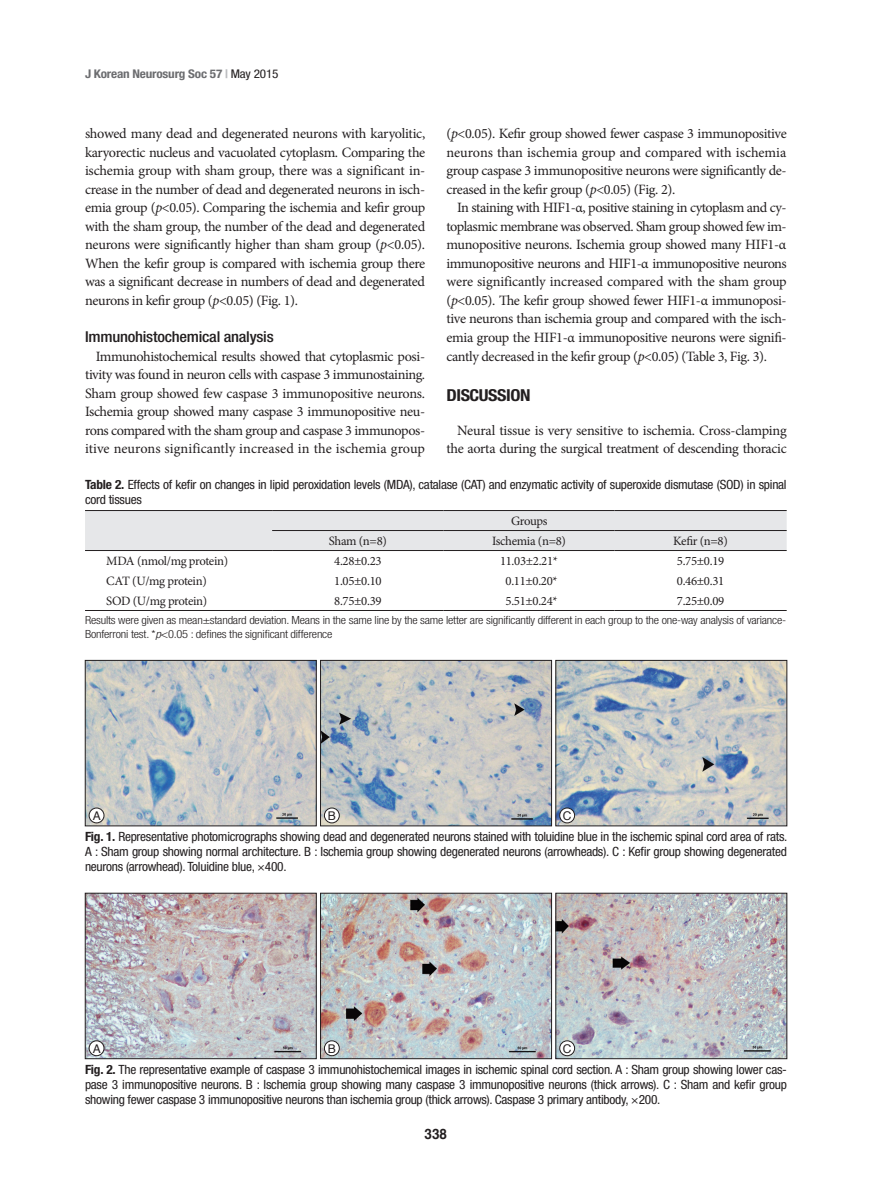
<style>
.page{position:relative;width:893px;height:1191px;background:#fff}
.page>*{position:absolute;margin:0;border:0;box-sizing:border-box;transform-origin:0 0}
.중제_JKNS{font:700 condensed 16.5px "Helvetica Neue LT Std";letter-spacing:-.025em;color:#231f20;scale:1.1 1}
.소제목_JKNS{font:500 condensed 15px "Helvetica Neue LT Std";letter-spacing:-.015em;color:#231f20;scale:1.1 1}
.본문_JKNS{font:14.25px/18.6px "Minion Pro";letter-spacing:-.025em;color:#231f20;text-align:justify}
.t1{font:700 14.25px "Helvetica";color:#231f20;scale:.95 1}
.사진설명_JKNS{font:condensed 12.75px/15px "Helvetica Neue LT Std";letter-spacing:-.02em;color:#231f20;text-align:justify;scale:1.05 1}
.표본문_JKNS{font:12.75px "Minion Pro";letter-spacing:-.025em;color:#231f20}
.표제목_JKNS{font:condensed 12.75px/15px "Helvetica Neue LT Std";letter-spacing:-.02em;color:#231f20;scale:1.05 1}
.t2{font:700 condensed 12px "Helvetica Neue LT Std";letter-spacing:-.015em;color:#6c6d70;scale:1.1 1}
.t3{font:12px "Helvetica";color:#231f20}
.표설명_JKNS{font:300 condensed 11.25px/13.5px "Helvetica Neue LT Std";letter-spacing:-.015em;color:#231f20;scale:1.1 1}
.s1{color:#bcbdc0}
.s2{font-weight:400;color:#231f20}
.s3{font-style:italic}
.s4{font-weight:700}
</style>
<div class="page">
<div style="left:85px;top:511px;width:702px;height:39px;background:#e6e7e9"></div>
<hr style="left:85px;top:610px;width:187px;height:1px;background:#231f20">
<hr style="left:272px;top:610px;width:172px;height:1px;background:#231f20">
<hr style="left:444px;top:610px;width:170px;height:1px;background:#231f20">
<hr style="left:614px;top:610px;width:173px;height:1px;background:#231f20">
<hr style="left:85px;top:510px;width:187px;height:1px;background:#231f20">
<hr style="left:85px;top:550px;width:187px;height:1px;background:#231f20">
<hr style="left:272px;top:510px;width:172px;height:1px;background:#231f20">
<hr style="left:444px;top:510px;width:170px;height:1px;background:#231f20">
<hr style="left:614px;top:510px;width:173px;height:1px;background:#231f20">
<hr style="left:272px;top:530px;width:172px;height:1px;background:#231f20">
<hr style="left:444px;top:530px;width:170px;height:1px;background:#231f20">
<hr style="left:614px;top:530px;width:173px;height:1px;background:#231f20">
<hr style="left:272px;top:550px;width:172px;height:1px;background:#231f20">
<hr style="left:444px;top:550px;width:170px;height:1px;background:#231f20">
<hr style="left:614px;top:550px;width:173px;height:1px;background:#231f20">
<img style="left:87px;top:662px;width:227px;height:162px">
<div style="left:85px;top:660px;width:231px;height:166px;border:1px solid #231f20"></div>
<img style="left:87px;top:895px;width:227px;height:162px">
<div style="left:85px;top:893px;width:231px;height:166px;border:1px solid #231f20"></div>
<img style="left:322px;top:662px;width:228px;height:162px">
<div style="left:320px;top:660px;width:232px;height:166px;border:1px solid #231f20"></div>
<img style="left:322px;top:895px;width:228px;height:162px">
<div style="left:320px;top:893px;width:232px;height:166px;border:1px solid #231f20"></div>
<img style="left:558px;top:662px;width:227px;height:162px">
<div style="left:556px;top:660px;width:231px;height:166px;border:1px solid #231f20"></div>
<img style="left:558px;top:895px;width:227px;height:162px">
<div style="left:556px;top:893px;width:231px;height:166px;border:1px solid #231f20"></div>
<div style="left:89px;top:808px;width:15px;height:15px;background:#fff;border-radius:50%"></div>
<div style="left:89px;top:808px;width:15px;height:15px;border:1px solid #231f20;border-radius:50%"></div>
<div style="left:89px;top:1040px;width:15px;height:15px;background:#fff;border-radius:50%"></div>
<div style="left:89px;top:1040px;width:15px;height:16px;border:1px solid #231f20;border-radius:50%"></div>
<div style="left:324px;top:808px;width:15px;height:15px;background:#fff;border-radius:50%"></div>
<div style="left:324px;top:808px;width:15px;height:15px;border:1px solid #231f20;border-radius:50%"></div>
<div style="left:324px;top:1040px;width:15px;height:15px;background:#fff;border-radius:50%"></div>
<div style="left:324px;top:1040px;width:15px;height:16px;border:1px solid #231f20;border-radius:50%"></div>
<div style="left:560px;top:808px;width:15px;height:15px;background:#fff;border-radius:50%"></div>
<div style="left:559px;top:808px;width:16px;height:15px;border:1px solid #231f20;border-radius:50%"></div>
<div style="left:560px;top:1040px;width:15px;height:15px;background:#fff;border-radius:50%"></div>
<div style="left:559px;top:1040px;width:16px;height:16px;border:1px solid #231f20;border-radius:50%"></div>
<p class="t2" style="left:85px;top:66px;width:177px">J Korean Neurosurg Soc 57 <span class="s1">|</span> <span class="s2">May 2015</span></p>
<p class="본문_JKNS" style="left:85px;top:124px;width:342px">showed many dead and degenerated neurons with karyolitic, karyorectic nucleus and vacuolated cytoplasm. Comparing the ischemia group with sham group, there was a significant in&shy;crease in the number of dead and degenerated neurons in isch&shy;emia group (<span class="s3">p</span>&lt;0.05). Comparing the ischemia and kefir group with the sham group, the number of the dead and degenerated neurons were significantly higher than sham group (<span class="s3">p</span>&lt;0.05).<br>When the kefir group is compared with ischemia group there was a significant decrease in numbers of dead and degenerated neurons in kefir group (<span class="s3">p</span>&lt;0.05) (Fig. 1).</p>
<p class="소제목_JKNS" style="left:85px;top:328px;width:173px">Immunohistochemical analysis</p>
<p class="본문_JKNS" style="left:85px;top:347px;width:342px;text-indent:11px">Immunohistochemical results showed that cytoplasmic posi&shy;tivity was found in neuron cells with caspase 3 immunostaining.<br>Sham group showed few caspase 3 immunopositive neurons.<br>Ischemia group showed many caspase 3 immunopositive neu&shy;rons compared with the sham group and caspase 3 immunopos&shy;itive neurons significantly increased in the ischemia group</p>
<p class="표제목_JKNS" style="left:85px;top:477px;width:670px"><span class="s4">Table 2.</span> Effects of kefir on changes in lipid peroxidation levels (MDA), catalase (CAT) and enzymatic activity of superoxide dismutase (SOD) in spinal cord tissues</p>
<p class="표본문_JKNS" style="left:511px;top:512px;width:38px">Groups</p>
<p class="표본문_JKNS" style="left:329px;top:532px;width:59px">Sham (n=8)</p>
<p class="표본문_JKNS" style="left:492px;top:532px;width:75px">Ischemia (n=8)</p>
<p class="표본문_JKNS" style="left:673px;top:532px;width:56px">Kefir (n=8)</p>
<p class="표본문_JKNS" style="left:106px;top:552px;width:123px">MDA (nmol/mg protein)</p>
<p class="표본문_JKNS" style="left:334px;top:552px;width:49px">4.28±0.23</p>
<p class="표본문_JKNS" style="left:500px;top:552px;width:60px">11.03±2.21*</p>
<p class="표본문_JKNS" style="left:677px;top:552px;width:49px">5.75±0.19</p>
<p class="표본문_JKNS" style="left:106px;top:572px;width:102px">CAT (U/mg protein)</p>
<p class="표본문_JKNS" style="left:334px;top:572px;width:49px">1.05±0.10</p>
<p class="표본문_JKNS" style="left:505px;top:572px;width:54px">0.11±0.20*</p>
<p class="표본문_JKNS" style="left:677px;top:572px;width:49px">0.46±0.31</p>
<p class="표본문_JKNS" style="left:106px;top:592px;width:103px">SOD (U/mg protein)</p>
<p class="표본문_JKNS" style="left:334px;top:592px;width:49px">8.75±0.39</p>
<p class="표본문_JKNS" style="left:505px;top:592px;width:54px">5.51±0.24*</p>
<p class="표본문_JKNS" style="left:677px;top:592px;width:49px">7.25±0.09</p>
<p class="표설명_JKNS" style="left:85px;top:613px;width:639px">Results were given as mean±standard deviation. Means in the same line by the same letter are significantly different in each group to the one-way analysis of variance-<br>Bonferroni test. *<span class="s3">p</span>&lt;0.05 : defines the significant difference</p>
<p class="본문_JKNS" style="left:446px;top:124px;width:342px">(<span class="s3">p</span>&lt;0.05). Kefir group showed fewer caspase 3 immunopositive neurons than ischemia group and compared with ischemia group caspase 3 immunopositive neurons were significantly de&shy;creased in the kefir group (<span class="s3">p</span>&lt;0.05) (Fig. 2).</p>
<p class="본문_JKNS" style="left:446px;top:198px;width:342px;text-indent:11px">In staining with HIF1-α, positive staining in cytoplasm and cy&shy;toplasmic membrane was observed. Sham group showed few im&shy;munopositive neurons. Ischemia group showed many HIF1-α immunopositive neurons and HIF1-α immunopositive neurons were significantly increased compared with the sham group (<span class="s3">p</span>&lt;0.05). The kefir group showed fewer HIF1-α immunoposi&shy;tive neurons than ischemia group and compared with the isch&shy;emia group the HIF1-α immunopositive neurons were signifi&shy;cantly decreased in the kefir group (<span class="s3">p</span>&lt;0.05) (Table 3, Fig. 3).</p>
<p class="중제_JKNS" style="left:446px;top:385px;width:78px">DISCUSSION</p>
<p class="본문_JKNS" style="left:446px;top:421px;width:342px;text-align:right">Neural tissue is very sensitive to ischemia. Cross-clamping the aorta during the surgical treatment of descending thoracic</p>
<p class="t3" style="left:93px;top:806px;width:10px">A</p>
<p class="t3" style="left:328px;top:806px;width:10px">B</p>
<p class="t3" style="left:563px;top:806px;width:10px">C</p>
<p class="사진설명_JKNS" style="left:85px;top:829px;width:670px"><span class="s4">Fig. 1.</span> Representative photomicrographs showing dead and degenerated neurons stained with toluidine blue in the ischemic spinal cord area of rats.<br>A : Sham group showing normal architecture. B : Ischemia group showing degenerated neurons (arrowheads). C : Kefir group showing degenerated neurons (arrowhead). Toluidine blue, ×400.</p>
<p class="t3" style="left:93px;top:1039px;width:10px">A</p>
<p class="t3" style="left:328px;top:1039px;width:10px">B</p>
<p class="t3" style="left:563px;top:1039px;width:10px">C</p>
<p class="사진설명_JKNS" style="left:85px;top:1061px;width:670px"><span class="s4">Fig. 2.</span> The representative example of caspase 3 immunohistochemical images in ischemic spinal cord section. A : Sham group showing lower cas&shy;pase 3 immunopositive neurons. B : Ischemia group showing many caspase 3 immunopositive neurons (thick arrows). C : Sham and kefir group showing fewer caspase 3 immunopositive neurons than ischemia group (thick arrows). Caspase 3 primary antibody, ×200.</p>
<p class="t1" style="left:425px;top:1123px;width:25px">338</p>
</div>
